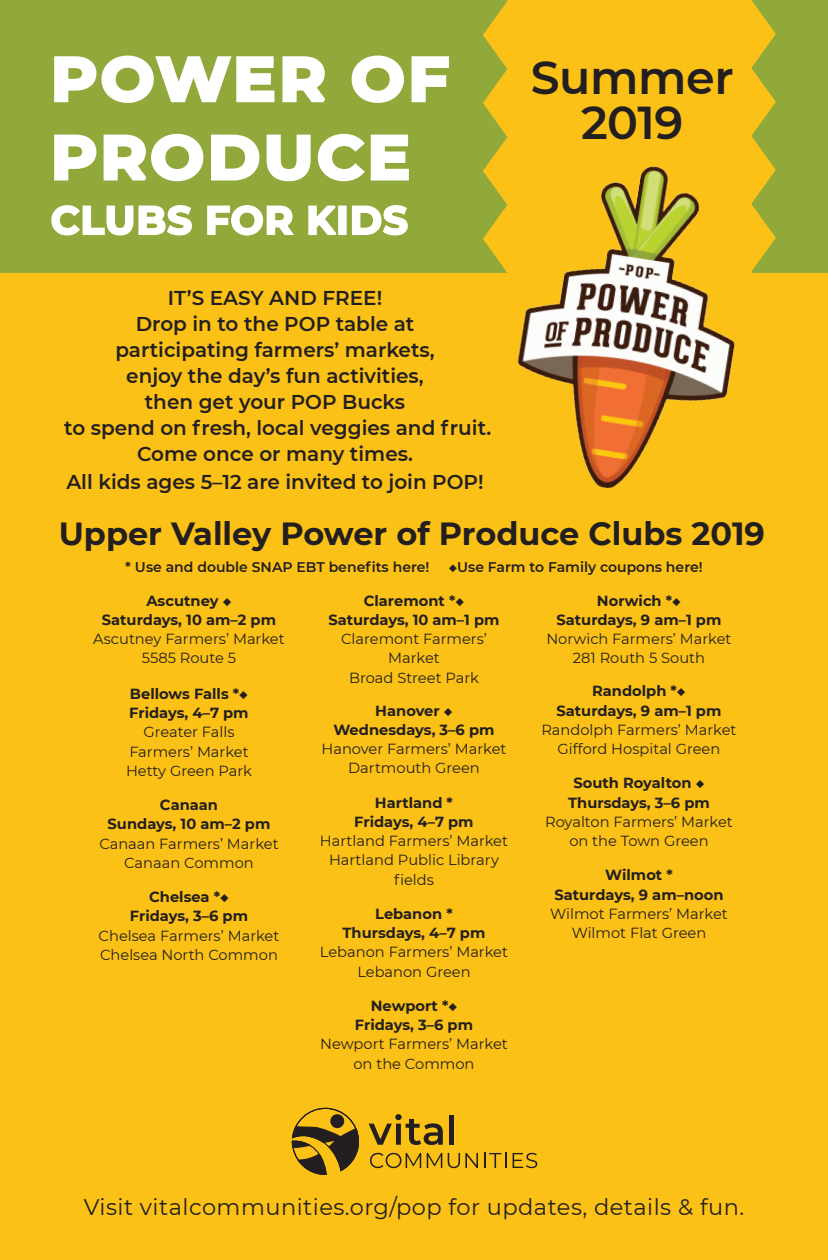
<style>
.page{position:relative;width:828px;height:1260px;background:#fbc116}
.page>*{position:absolute;margin:0;border:0;box-sizing:border-box;transform-origin:0 0}
.t1{font:700 60px/78.4px "Montserrat";letter-spacing:.06em;color:#fff;scale:1.05 1}
.t2{font:600 46px "Montserrat";letter-spacing:-.01em;color:#231f20}
.t3{font:700 39px "Montserrat";letter-spacing:.025em;color:#fff}
.t4{font:700 32px "Montserrat";color:#231f20}
.t5{font:22.6px "Montserrat";letter-spacing:.02em;color:#231f20}
.t6{font:600 20px/26px "Montserrat";color:#231f20;text-align:center}
.t7{font:14.6px/19.2px "Montserrat";color:#231f20;text-align:center}
.t8{font:600 14px "Montserrat";color:#231f20}
.s1{font-weight:700}
</style>
<div class="page">
<div style="left:0;top:0;width:507px;height:273px;background:#91a83b"></div>
<svg style="left:751px;top:0;width:77px;height:33px"></svg>
<svg style="left:52px;top:53px;width:257px;height:53px;background:#b5c47b"></svg>
<svg style="left:52px;top:131px;width:257px;height:53px;background:#b4c379"></svg>
<svg style="left:50px;top:204px;width:144px;height:33px;background:#b2c276"></svg>
<svg style="left:206px;top:204px;width:89px;height:33px;background:#b3c378"></svg>
<svg style="left:307px;top:204px;width:2px;height:33px"></svg>
<img style="left:309px;top:33px;width:519px;height:456px">
<svg style="left:369px;top:1114px;width:74px;height:31px"></svg>
<div style="left:449px;top:1115px;width:5px;height:30px;background:#231f20"></div>
<svg style="left:370px;top:1153px;width:51px;height:15px"></svg>
<svg style="left:427px;top:1153px;width:15px;height:15px"></svg>
<svg style="left:448px;top:1153px;width:30px;height:15px"></svg>
<svg style="left:484px;top:1153px;width:23px;height:15px"></svg>
<svg style="left:513px;top:1153px;width:24px;height:15px"></svg>
<svg style="left:291px;top:1107px;width:68px;height:68px"></svg>
<p class="t1" style="left:51px;top:37px;width:380px">POWER OF<br>PRODUCE</p>
<p class="t3" style="left:51px;top:192px;width:358px">CLUBS FOR KIDS</p>
<p class="t2" style="left:531px;top:45px;width:204px">Summer</p>
<p class="t2" style="left:581px;top:90px;width:104px">2019</p>
<p class="t6" style="left:64px;top:284px;width:428px">IT’S EASY AND FREE!<br>Drop in to the POP table at<br>participating farmers’ markets,<br>enjoy the day’s fun activities,<br>then get your POP Bucks<br>to spend on fresh, local veggies and fruit.<br>Come once or many times.</p>
<p class="t6" style="left:66px;top:468px;width:419px">All kids ages 5–12 are invited to join POP!</p>
<p class="t4" style="left:59px;top:511px;width:708px">Upper Valley Power of Produce Clubs 2019</p>
<p class="t8" style="left:125px;top:557px;width:306px">* Use and double SNAP EBT benefits here!</p>
<p class="t8" style="left:449px;top:557px;width:255px"><span class="s1">◆</span>Use Farm to Family coupons here!</p>
<p class="t7" style="left:93px;top:590px;width:193px"><span class="s1">Ascutney ◆<br>Saturdays, 10 am–2 pm<br></span>Ascutney Farmers’ Market<br>5585 Route 5</p>
<p class="t7" style="left:126px;top:684px;width:127px"><span class="s1">Bellows Falls *◆<br>Fridays, 4–7 pm<br></span>Greater Falls<br>Farmers’ Market<br>Hetty Green Park</p>
<p class="t7" style="left:99px;top:795px;width:181px"><span class="s1">Canaan<br>Sundays, 10 am–2 pm<br></span>Canaan Farmers’ Market<br>Canaan Common</p>
<p class="t7" style="left:99px;top:887px;width:182px"><span class="s1">Chelsea *◆<br>Fridays, 3–6 pm<br></span>Chelsea Farmers’ Market<br>Chelsea North Common</p>
<p class="t7" style="left:546px;top:590px;width:187px"><span class="s1">Norwich *◆<br>Saturdays, 9 am–1 pm<br></span>Norwich Farmers’ Market<br>281 Routh 5 South</p>
<p class="t7" style="left:541px;top:681px;width:197px"><span class="s1">Randolph *◆<br>Saturdays, 9 am–1 pm<br></span>Randolph Farmers’ Market<br>Gifford Hospital Green</p>
<p class="t7" style="left:545px;top:773px;width:189px"><span class="s1">South Royalton ◆<br>Thursdays, 3–6 pm<br></span>Royalton Farmers’ Market on the Town Green</p>
<p class="t7" style="left:550px;top:865px;width:179px"><span class="s1">Wilmot *<br>Saturdays, 9 am–noon<br></span>Wilmot Farmers’ Market<br>Wilmot Flat Green</p>
<p class="t7" style="left:328px;top:590px;width:173px"><span class="s1">Claremont *◆<br>Saturdays, 10 am–1 pm<br></span>Claremont Farmers’<br>Market<br>Broad Street Park</p>
<p class="t7" style="left:321px;top:700px;width:187px"><span class="s1">Hanover ◆<br>Wednesdays, 3–6 pm<br></span>Hanover Farmers’ Market<br>Dartmouth Green</p>
<p class="t7" style="left:320px;top:792px;width:190px"><span class="s1">Hartland *<br>Fridays, 4–7 pm<br></span>Hartland Farmers’ Market<br>Hartland Public Library fields</p>
<p class="t7" style="left:320px;top:904px;width:190px"><span class="s1">Lebanon *<br>Thursdays, 4–7 pm<br></span>Lebanon Farmers’ Market<br>Lebanon Green</p>
<p class="t7" style="left:320px;top:996px;width:189px"><span class="s1">Newport *◆<br>Fridays, 3–6 pm<br></span>Newport Farmers’ Market on the Common</p>
<p class="t5" style="left:84px;top:1191px;width:662px">Visit vitalcommunities.org/pop for updates, details &amp; fun.</p>
</div>
